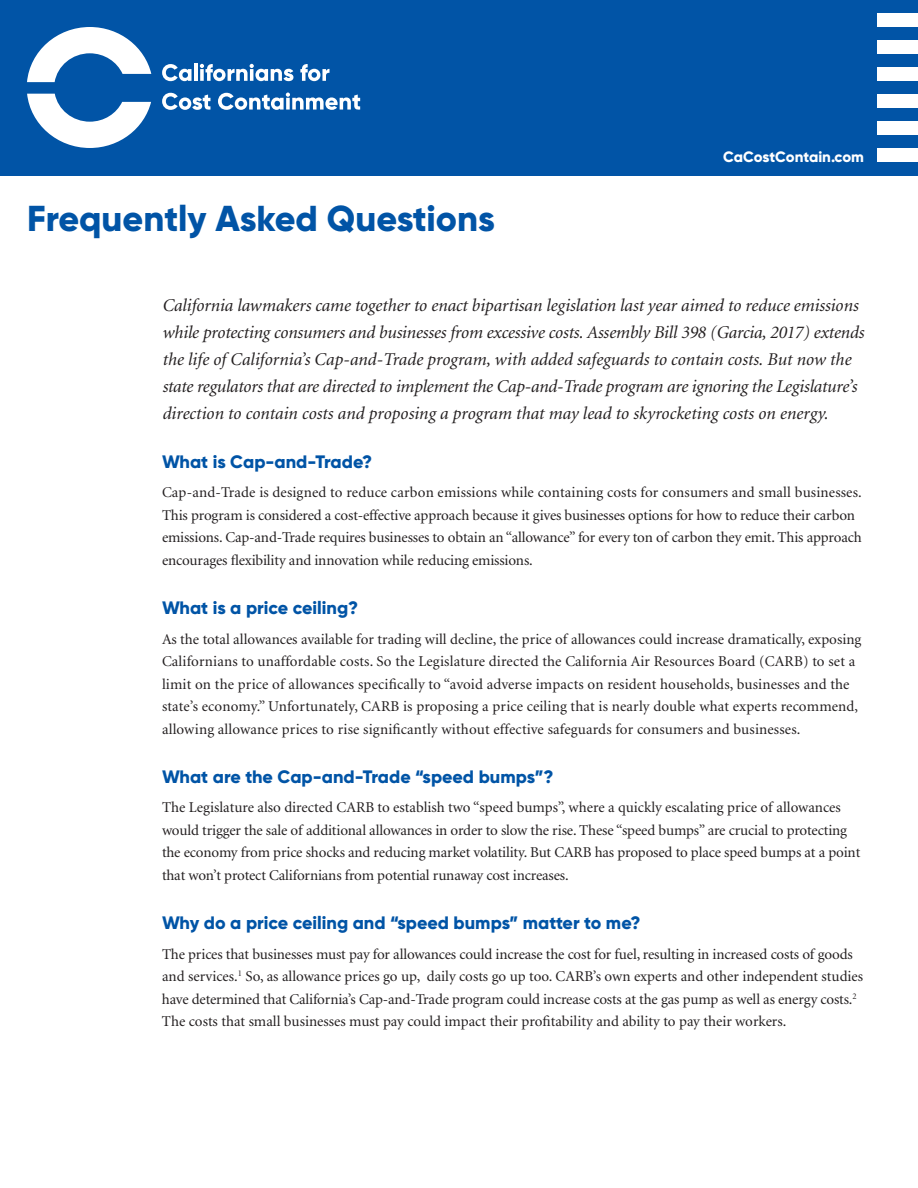
<style>
.page{position:relative;width:918px;height:1188px;background:#fff}
.page>*{position:absolute;margin:0;border:0;box-sizing:border-box;transform-origin:0 0}
.t1{font:800 36px "Gilroy";color:#0154a6}
.t2{font:italic 18px/27px "Minion";letter-spacing:-.005em;color:#231f20}
.t3{font:800 18px "Gilroy";color:#0154a6}
.t4{font:15px/22.5px "Minion";letter-spacing:-.005em;color:#231f20}
.t5{font:800 15px "Gilroy";letter-spacing:-.005em;color:#fff}
</style>
<div class="page">
<div style="left:0;top:0;width:918px;height:176px;background:#0154a6"></div>
<svg style="left:162px;top:64px;width:30px;height:17px"></svg>
<hr style="left:194px;top:64px;width:4px;height:17px;background:#fff">
<svg style="left:200px;top:64px;width:93px;height:17px"></svg>
<svg style="left:300px;top:64px;width:30px;height:17px"></svg>
<svg style="left:162px;top:93px;width:48px;height:17px"></svg>
<svg style="left:218px;top:93px;width:142px;height:17px"></svg>
<svg style="left:27px;top:27px;width:124px;height:55px"></svg>
<svg style="left:27px;top:94px;width:124px;height:54px"></svg>
<div style="left:878px;top:14px;width:40px;height:13px;background:#fff"></div>
<div style="left:878px;top:40px;width:40px;height:14px;background:#fff"></div>
<div style="left:878px;top:68px;width:40px;height:13px;background:#fff"></div>
<div style="left:878px;top:94px;width:40px;height:14px;background:#fff"></div>
<div style="left:878px;top:122px;width:40px;height:13px;background:#fff"></div>
<div style="left:878px;top:148px;width:40px;height:14px;background:#fff"></div>
<h1 class="t1" style="left:27px;top:196px;width:469px">Frequently Asked Questions</h1>
<p class="t5" style="left:723px;top:147px;width:142px">CaCostContain.com</p>
<p class="t2" style="left:162px;top:292px;width:704px">California lawmakers came together to enact bipartisan legislation last year aimed to reduce emissions while protecting consumers and businesses from excessive costs. Assembly Bill 398 (Garcia, 2017) extends the life of California’s Cap-and-Trade program, with added safeguards to contain costs. But now the state regulators that are directed to implement the Cap-and-Trade program are ignoring the Legislature’s direction to contain costs and proposing a program that may lead to skyrocketing costs on energy.</p>
<p class="t3" style="left:162px;top:450px;width:212px">What is Cap-and-Trade?</p>
<p class="t4" style="left:162px;top:482px;width:701px">Cap-and-Trade is designed to reduce carbon emissions while containing costs for consumers and small businesses.<br>This program is considered a cost-effective approach because it gives businesses options for how to reduce their carbon emissions. Cap-and-Trade requires businesses to obtain an “allowance” for every ton of carbon they emit. This approach encourages flexibility and innovation while reducing emissions.</p>
<p class="t3" style="left:162px;top:597px;width:198px">What is a price ceiling?</p>
<p class="t4" style="left:162px;top:628px;width:701px">As the total allowances available for trading will decline, the price of allowances could increase dramatically, exposing Californians to unaffordable costs. So the Legislature directed the California Air Resources Board (CARB) to set a limit on the price of allowances specifically to “avoid adverse impacts on resident households, businesses and the state’s economy.” Unfortunately, CARB is proposing a price ceiling that is nearly double what experts recommend, allowing allowance prices to rise significantly without effective safeguards for consumers and businesses.</p>
<p class="t3" style="left:162px;top:765px;width:393px">What are the Cap-and-Trade “speed bumps”?</p>
<p class="t4" style="left:162px;top:797px;width:700px">The Legislature also directed CARB to establish two “speed bumps”, where a quickly escalating price of allowances would trigger the sale of additional allowances in order to slow the rise. These “speed bumps” are crucial to protecting the economy from price shocks and reducing market volatility. But CARB has proposed to place speed bumps at a point that won’t protect Californians from potential runaway cost increases.</p>
<p class="t3" style="left:162px;top:912px;width:480px">Why do a price ceiling and “speed bumps” matter to me?</p>
<p class="t4" style="left:162px;top:943px;width:703px">The prices that businesses must pay for allowances could increase the cost for fuel, resulting in increased costs of goods and services.<sup>1</sup> So, as allowance prices go up, daily costs go up too. CARB’s own experts and other independent studies have determined that California’s Cap-and-Trade program could increase costs at the gas pump as well as energy costs.<sup>2<br></sup>The costs that small businesses must pay could impact their profitability and ability to pay their workers.</p>
</div>
